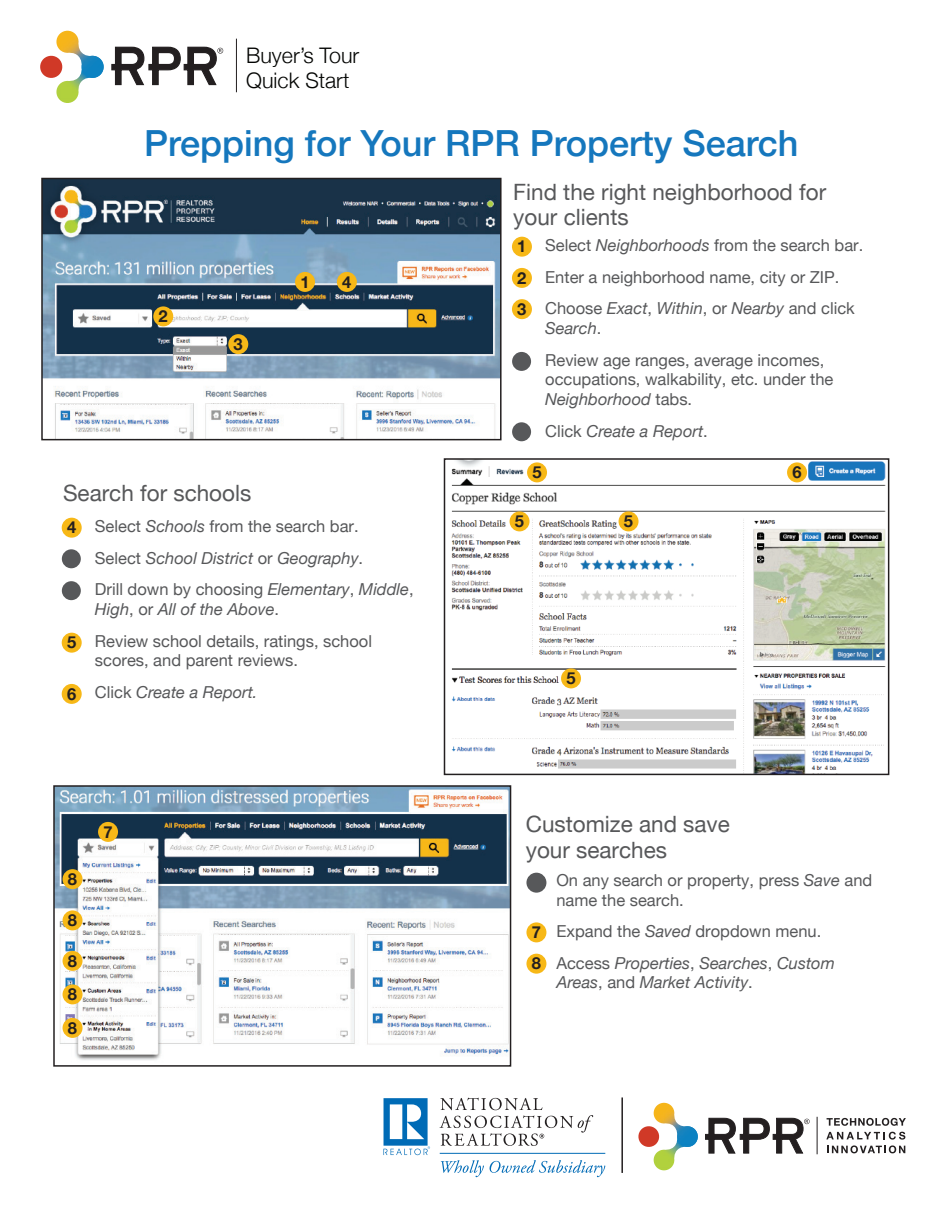
<style>
.page{position:relative;width:945px;height:1215px;background:#fff}
.page>*{position:absolute;margin:0;border:0;box-sizing:border-box;transform-origin:0 0}
.t1{font:500 36px "Helvetica Neue";color:#1577bd}
.t2{font:22.5px/25.5px "Helvetica Neue";color:#57585a}
.t3{font:300 21.45px/25.7px "Helvetica Neue";color:#040503}
.t4{font:16.5px/31.5px "Helvetica Neue";color:#57585a}
.t5{font:italic 16.5px "Helvetica Neue";color:#57585a}
.t6{font:700 16.5px/33.5px "Helvetica Neue";color:#231f20}
.s1{font-style:italic}
.s2{font-style:normal}
</style>
<div class="page">
<hr style="left:817px;top:1117px;width:1px;height:37px;background:#231f20">
<svg style="left:705px;top:1118px;width:105px;height:36px"></svg>
<svg style="left:827px;top:1118px;width:79px;height:8px"></svg>
<svg style="left:826px;top:1132px;width:79px;height:21px"></svg>
<img style="left:653px;top:1148px;width:27px;height:23px">
<img style="left:653px;top:1103px;width:45px;height:45px">
<svg style="left:638px;top:1125px;width:22px;height:23px"></svg>
<hr style="left:621px;top:1097px;width:2px;height:76px;background:#231f20">
<hr style="left:440px;top:1153px;width:165px;height:1px;background:#006bb6">
<svg style="left:441px;top:1160px;width:164px;height:17px"></svg>
<svg style="left:383px;top:1098px;width:47px;height:57px"></svg>
<svg style="left:440px;top:1098px;width:153px;height:48px"></svg>
<hr style="left:236px;top:39px;width:1px;height:53px;background:#231f20">
<svg style="left:111px;top:46px;width:112px;height:40px"></svg>
<img style="left:56px;top:79px;width:29px;height:24px">
<img style="left:56px;top:31px;width:48px;height:48px">
<svg style="left:40px;top:55px;width:23px;height:24px"></svg>
<img style="left:44px;top:181px;width:455px;height:256px">
<div style="left:41px;top:178px;width:461px;height:262px;border:2px solid #231f20"></div>
<img style="left:56px;top:788px;width:452px;height:272px">
<div style="left:53px;top:785px;width:458px;height:282px;border:2px solid #231f20"></div>
<div style="left:295px;top:272px;width:20px;height:20px;background:#f7b817;border-radius:50%"></div>
<div style="left:337px;top:272px;width:20px;height:20px;background:#f7b817;border-radius:50%"></div>
<div style="left:153px;top:306px;width:20px;height:20px;background:#f7b817;border-radius:50%"></div>
<div style="left:228px;top:334px;width:20px;height:20px;background:#f7b817;border-radius:50%"></div>
<div style="left:512px;top:422px;width:19px;height:19px;background:#57585a;border-radius:50%"></div>
<div style="left:512px;top:352px;width:19px;height:19px;background:#57585a;border-radius:50%"></div>
<div style="left:512px;top:268px;width:20px;height:20px;background:#f7b817;border-radius:50%"></div>
<div style="left:512px;top:299px;width:20px;height:20px;background:#f7b817;border-radius:50%"></div>
<div style="left:512px;top:237px;width:20px;height:20px;background:#f7b817;border-radius:50%"></div>
<div style="left:62px;top:518px;width:20px;height:20px;background:#f7b817;border-radius:50%"></div>
<div style="left:62px;top:633px;width:20px;height:20px;background:#f7b817;border-radius:50%"></div>
<div style="left:62px;top:684px;width:20px;height:20px;background:#f7b817;border-radius:50%"></div>
<div style="left:62px;top:581px;width:19px;height:19px;background:#57585a;border-radius:50%"></div>
<div style="left:62px;top:549px;width:19px;height:19px;background:#57585a;border-radius:50%"></div>
<img style="left:451px;top:461px;width:435px;height:311px">
<div style="left:444px;top:458px;width:445px;height:317px;border:2px solid #231f20"></div>
<div style="left:510px;top:511px;width:20px;height:20px;background:#f7b817;border-radius:50%"></div>
<div style="left:619px;top:511px;width:20px;height:20px;background:#f7b817;border-radius:50%"></div>
<div style="left:561px;top:668px;width:20px;height:20px;background:#f7b817;border-radius:50%"></div>
<div style="left:527px;top:462px;width:20px;height:20px;background:#f7b817;border-radius:50%"></div>
<div style="left:787px;top:462px;width:20px;height:20px;background:#f7b817;border-radius:50%"></div>
<div style="left:526px;top:873px;width:20px;height:20px;background:#57585a;border-radius:50%"></div>
<div style="left:526px;top:922px;width:20px;height:20px;background:#f7b817;border-radius:50%"></div>
<div style="left:98px;top:822px;width:20px;height:20px;background:#f7b817;border-radius:50%"></div>
<div style="left:526px;top:954px;width:20px;height:20px;background:#f7b817;border-radius:50%"></div>
<div style="left:63px;top:869px;width:20px;height:20px;background:#f7b817;border-radius:50%"></div>
<div style="left:63px;top:910px;width:20px;height:20px;background:#f7b817;border-radius:50%"></div>
<div style="left:63px;top:951px;width:20px;height:20px;background:#f7b817;border-radius:50%"></div>
<div style="left:63px;top:984px;width:20px;height:20px;background:#f7b817;border-radius:50%"></div>
<div style="left:63px;top:1018px;width:20px;height:20px;background:#f7b817;border-radius:50%"></div>
<h3 class="t3" style="left:246px;top:41px;width:115px">Buyer’s Tour<br>Quick Start</h3>
<h1 class="t1" style="left:144px;top:114px;width:656px">Prepping for Your RPR Property Search</h1>
<p class="t6" style="left:159px;top:300px;width:11px">2</p>
<p class="t6" style="left:234px;top:328px;width:11px">3</p>
<p class="t6" style="left:300px;top:265px;width:11px">1</p>
<p class="t6" style="left:342px;top:265px;width:11px">4</p>
<h2 class="t2" style="left:63px;top:481px;width:190px">Search for schools</h2>
<p class="t4" style="left:95px;top:512px;width:320px">Select <span class="s1">Schools</span> from the search bar.<br>Select <span class="s1">School District</span> or <span class="s1">Geography</span>.<br>Drill down by choosing <span class="s1">Elementary</span>, <span class="s1">Middle</span>,</p>
<p class="t4" style="left:95px;top:594px;width:279px"><span class="s1">High</span>, or <span class="s1">All of the Above</span>.<br>Review school details, ratings, school</p>
<p class="t4" style="left:95px;top:646px;width:205px">scores, and parent reviews.<br>Click <span class="s1">Create a Report.</span></p>
<p class="t6" style="left:67px;top:511px;width:11px">4</p>
<p class="t6" style="left:67px;top:626px;width:11px">5</p>
<p class="t6" style="left:67px;top:677px;width:11px">6</p>
<p class="t6" style="left:68px;top:863px;width:11px">8</p>
<p class="t6" style="left:68px;top:904px;width:11px">8</p>
<p class="t6" style="left:68px;top:944px;width:11px;text-align:justify">8<br>8<br>8</p>
<p class="t6" style="left:103px;top:815px;width:11px">7</p>
<h2 class="t2" style="left:513px;top:180px;width:314px">Find the right neighborhood for your clients</h2>
<p class="t4" style="left:545px;top:231px;width:320px">Select <span class="s1">Neighborhoods</span> from the search bar.<br>Enter a neighborhood name, city or ZIP.<br>Choose <span class="s1">Exact</span>, <span class="s1">Within</span>, or <span class="s1">Nearby</span> and click</p>
<p class="t4" style="left:545px;top:313px;width:281px"><span class="s1">Search</span>.<br>Review age ranges, average incomes,</p>
<p class="t4" style="left:545px;top:371px;width:290px;line-height:19.8px">occupations, walkability, etc. under the<br><span class="s1">Neighborhood</span> tabs.</p>
<p class="t5" style="left:545px;top:419px;width:164px"><span class="s2">Click</span> Create a Report<span class="s2">.</span></p>
<p class="t6" style="left:517px;top:230px;width:11px">1</p>
<p class="t6" style="left:517px;top:263px;width:11px;line-height:31.2px">2<br>3</p>
<p class="t6" style="left:532px;top:456px;width:11px">5</p>
<p class="t6" style="left:792px;top:456px;width:11px">6</p>
<p class="t6" style="left:791px;top:458px;width:11px">6</p>
<p class="t6" style="left:515px;top:505px;width:11px">5</p>
<p class="t6" style="left:624px;top:505px;width:11px">5</p>
<p class="t6" style="left:566px;top:662px;width:11px">5</p>
<h2 class="t2" style="left:526px;top:813px;width:206px">Customize and save your searches</h2>
<p class="t4" style="left:556px;top:871px;width:318px;line-height:19.8px">On any search or property, press <span class="s1">Save</span> and name the search.</p>
<p class="t4" style="left:556px;top:916px;width:280px">Expand the <span class="s1">Saved</span> dropdown menu.<br>Access <span class="s1">Properties</span>, <span class="s1">Searches</span>, <span class="s1">Custom</span></p>
<p class="t5" style="left:556px;top:971px;width:198px">Areas<span class="s2">, and</span> Market Activity<span class="s2">.</span></p>
<p class="t6" style="left:532px;top:916px;width:11px">7</p>
<p class="t6" style="left:532px;top:947px;width:11px">8</p>
</div>
